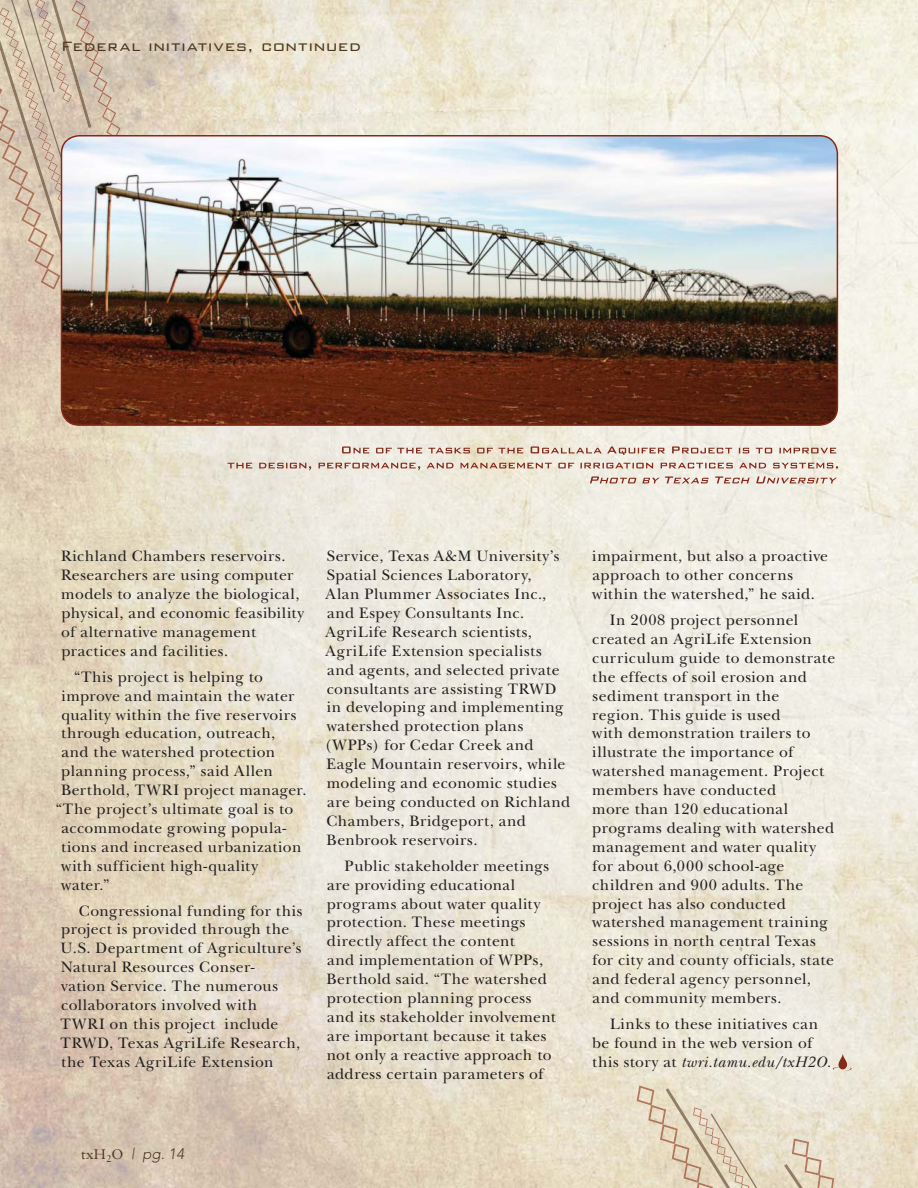
<style>
.page{position:relative;width:918px;height:1188px;background:#fff}
.page>*{position:absolute;margin:0;border:0;box-sizing:border-box;transform-origin:0 0}
.t1{font:300 18px "Bank Gothic BT";letter-spacing:.02em;color:#4c361d}
.t2{font:15.75px/18.9px "New Baskerville";letter-spacing:.025em;color:#231f20}
.t3{font:italic 300 15px "Avenir";color:#4c361d}
.s1{font-style:italic}
.s2{font-family:"Sabon";font-weight:400;font-style:normal}
</style>
<div class="page">
<img style="left:0;top:0;width:918px;height:1188px">
<img style="left:106px;top:123px;width:15px;height:12px">
<img style="left:102px;top:107px;width:14px;height:16px">
<img style="left:98px;top:92px;width:14px;height:16px">
<img style="left:93px;top:77px;width:15px;height:16px">
<img style="left:92px;top:61px;width:11px;height:16px">
<img style="left:92px;top:46px;width:7px;height:16px">
<img style="left:92px;top:31px;width:3px;height:16px">
<img style="left:81px;top:0;width:11px;height:128px">
<img style="left:41px;top:268px;width:20px;height:22px">
<img style="left:34px;top:267px;width:20px;height:2px">
<svg style="left:0;top:0;width:10px;height:40px"></svg>
<img style="left:0;top:40px;width:61px;height:227px">
<img style="left:10px;top:0;width:71px;height:217px">
<img style="left:61px;top:135px;width:777px;height:291px">
<svg style="left:590px;top:476px;width:247px;height:7px;background:#d3b8ac"></svg>
<svg style="left:227px;top:463px;width:611px;height:7px;background:#d0b3a6"></svg>
<svg style="left:342px;top:446px;width:494px;height:9px;background:#d7bfb2"></svg>
<img style="left:792px;top:1138px;width:17px;height:19px">
<img style="left:804px;top:1157px;width:18px;height:18px">
<img style="left:817px;top:1175px;width:17px;height:13px">
<img style="left:784px;top:1164px;width:20px;height:24px">
<svg style="left:731px;top:1107px;width:18px;height:6px"></svg>
<img style="left:637px;top:1085px;width:17px;height:20px">
<img style="left:648px;top:1105px;width:18px;height:20px">
<img style="left:660px;top:1124px;width:6px;height:20px">
<img style="left:666px;top:1088px;width:65px;height:100px">
<img style="left:710px;top:1113px;width:48px;height:75px">
<svg style="left:833px;top:1054px;width:19px;height:17px"></svg>
<p class="t1" style="left:61px;top:37px;width:302px">Federal initiatives, continued</p>
<p class="t2" style="left:61px;top:549px;width:245px">Richland Chambers reservoirs.<br>Researchers are using computer models to analyze the biological, physical, and economic feasibility of alternative management practices and facilities.</p>
<p class="t2" style="left:74px;top:669px;width:190px">“This project is helping to</p>
<p class="t2" style="left:61px;top:688px;width:235px">improve and maintain the water</p>
<p class="t2" style="left:61px;top:707px;width:237px">quality within the five reservoirs</p>
<p class="t2" style="left:61px;top:726px;width:216px">through education, outreach,</p>
<p class="t2" style="left:62px;top:745px;width:215px">and the watershed protection</p>
<p class="t2" style="left:61px;top:764px;width:213px">planning process,” said Allen</p>
<p class="t2" style="left:61px;top:782px;width:247px">Berthold, TWRI project manager.</p>
<p class="t2" style="left:56px;top:801px;width:239px">“The project’s ultimate goal is to</p>
<p class="t2" style="left:62px;top:820px;width:226px">accommodate growing popula-</p>
<p class="t2" style="left:61px;top:839px;width:242px">tions and increased urbanization</p>
<p class="t2" style="left:61px;top:858px;width:198px">with sufficient high-quality</p>
<p class="t2" style="left:61px;top:877px;width:50px">water.”</p>
<p class="t2" style="left:61px;top:903px;width:244px;text-indent:18px">Congressional funding for this project is provided through the<br>U.S. Department of Agriculture’s<br>Natural Resources Conser&shy;vation Service. The numerous collaborators involved with<br>TWRI on this project include<br>TRWD, Texas AgriLife Research, the Texas AgriLife Extension</p>
<p class="t2" style="left:325px;top:549px;width:247px">Service, Texas A&amp;M University’s<br>Spatial Sciences Laboratory,<br>Alan Plummer Associates Inc., and Espey Consultants Inc.<br>AgriLife Research scientists,<br>AgriLife Extension specialists and agents, and selected private consultants are assisting TRWD in developing and implementing watershed protection plans (WPPs) for Cedar Creek and<br>Eagle Mountain reservoirs, while modeling and economic studies are being conducted on Richland<br>Chambers, Bridgeport, and<br>Benbrook reservoirs.</p>
<p class="t2" style="left:327px;top:858px;width:231px;text-indent:18px">Public stakeholder meetings are providing educational programs about water quality protection. These meetings directly affect the content<br>and implementation of WPPs,<br>Berthold said. “The watershed protection planning process and its stakeholder involvement are important because it takes not only a reactive approach to address certain parameters of</p>
<p class="t2" style="left:592px;top:549px;width:237px">impairment, but also a proactive approach to other concerns within the watershed,” he said.</p>
<p class="t2" style="left:592px;top:612px;width:245px;text-indent:18px">In 2008 project personnel created an AgriLife Extension curriculum guide to demonstrate the effects of soil erosion and sediment transport in the<br>region. This guide is used<br>with demonstration trailers to illustrate the importance of watershed management. Project members have conducted<br>more than 120 educational programs dealing with watershed management and water quality for about 6,000 school-age children and 900 adults. The project has also conducted watershed management training sessions in north central Texas for city and county officials, state and federal agency personnel, and community members.</p>
<p class="t2" style="left:592px;top:1016px;width:241px;text-indent:18px">Links to these initiatives can be found in the web version of this story at <span class="s1">twri.tamu.edu/txH2O.</span></p>
<p class="t3" style="left:81px;top:1148px;width:105px"><span class="s2">txH</span><sub>2</sub><span class="s2">O</span> | pg. 14</p>
</div>
